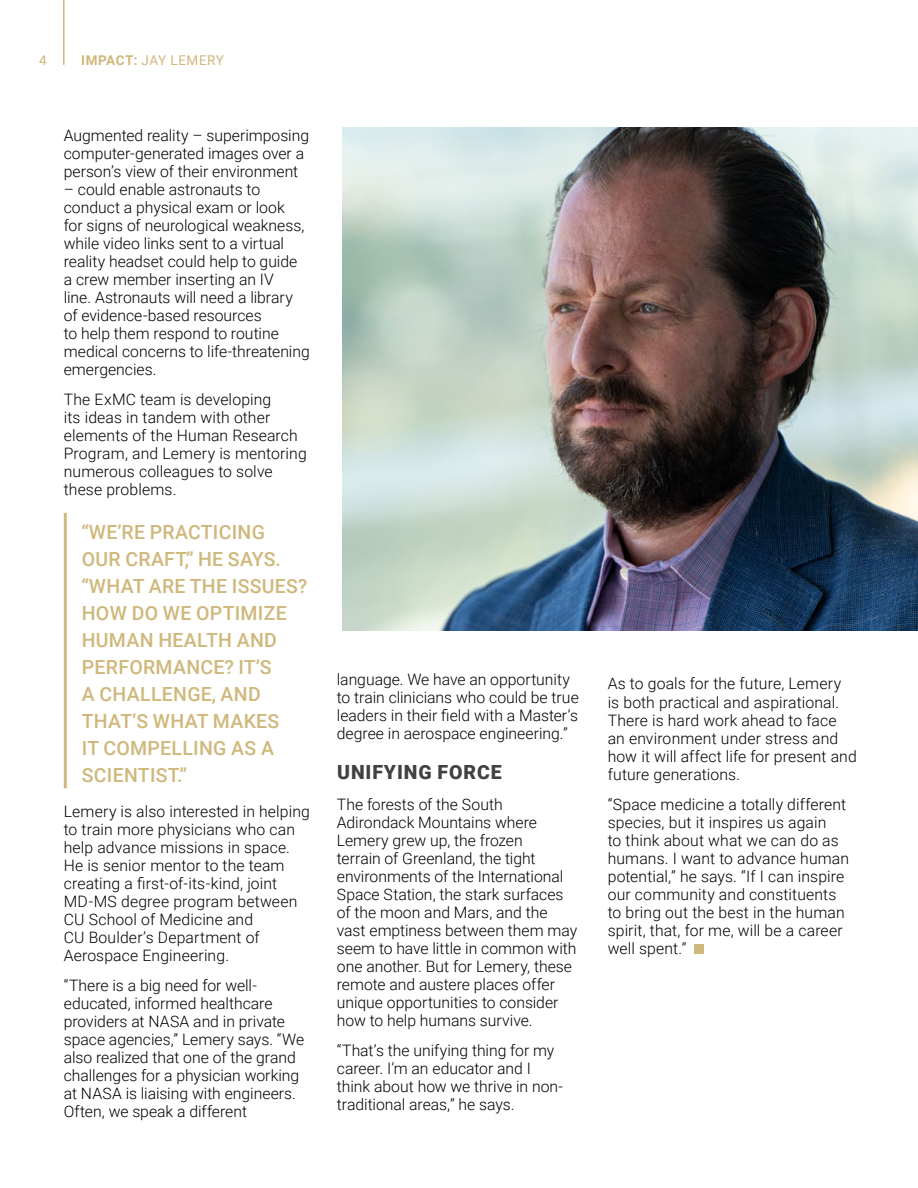
<style>
.page{position:relative;width:918px;height:1188px;background:#fff}
.page>*{position:absolute;margin:0;border:0;box-sizing:border-box;transform-origin:0 0}
.t1{font:500 19.5px/27px "Roboto";letter-spacing:.015em;color:#cfb87c}
.t2{font:900 19.5px "Roboto";letter-spacing:.045em;color:#414042}
.t3{font:300 15.75px/18px "Roboto";color:#000}
.t4{font:13.5px "Roboto";letter-spacing:.045em;color:#cfb87c}
.t5{font:13.5px "Roboto";color:#cfb87c}
.s1{font-weight:700}
</style>
<div class="page">
<img style="left:342px;top:128px;width:576px;height:502px">
<div style="left:695px;top:944px;width:9px;height:9px;background:#cfb87c"></div>
<hr style="left:64px;top:513px;width:3px;height:275px;background:#cfb87c">
<hr style="left:63px;top:0;width:2px;height:65px;background:#cfb87c">
<p class="t5" style="left:39px;top:51px;width:9px">4</p>
<p class="t4" style="left:81px;top:51px;width:144px"><span class="s1">IMPACT:</span> JAY LEMERY</p>
<p class="t3" style="left:64px;top:126px;width:247px">Augmented reality – superimposing computer-generated images over a person’s view of their environment</p>
<p class="t3" style="left:64px;top:180px;width:247px">– could enable astronauts to conduct a physical exam or look<br>for signs of neurological weakness, while video links sent to a virtual reality headset could help to guide<br>a crew member inserting an IV<br>line. Astronauts will need a library of evidence-based resources<br>to help them respond to routine medical concerns to life-threatening emergencies.</p>
<p class="t3" style="left:64px;top:390px;width:244px">The ExMC team is developing<br>its ideas in tandem with other elements of the Human Research<br>Program, and Lemery is mentoring numerous colleagues to solve these problems.</p>
<p class="t1" style="left:81px;top:518px;width:227px">“WE’RE PRACTICING<br>OUR CRAFT,” HE SAYS. “WHAT ARE THE ISSUES?<br>HOW DO WE OPTIMIZE<br>HUMAN HEALTH AND<br>PERFORMANCE? IT’S<br>A CHALLENGE, AND<br>THAT’S WHAT MAKES<br>IT COMPELLING AS A<br>SCIENTIST.”</p>
<p class="t3" style="left:64px;top:801px;width:248px">Lemery is also interested in helping to train more physicians who can help advance missions in space.<br>He is senior mentor to the team creating a first-of-its-kind, joint<br>MD-MS degree program between<br>CU School of Medicine and<br>CU Boulder’s Department of<br>Aerospace Engineering.</p>
<p class="t3" style="left:64px;top:975px;width:242px">“There is a big need for well&shy;educated, informed healthcare providers at NASA and in private space agencies,” Lemery says. “We also realized that one of the grand challenges for a physician working at NASA is liaising with engineers.<br>Often, we speak a different</p>
<p class="t3" style="left:337px;top:670px;width:243px">language. We have an opportunity to train clinicians who could be true leaders in their field with a Master’s degree in aerospace engineering.”</p>
<p class="t2" style="left:337px;top:758px;width:166px">UNIFYING FORCE</p>
<p class="t3" style="left:337px;top:795px;width:242px">The forests of the South<br>Adirondack Mountains where<br>Lemery grew up, the frozen<br>terrain of Greenland, the tight environments of the International<br>Space Station, the stark surfaces of the moon and Mars, and the vast emptiness between them may seem to have little in common with one another. But for Lemery, these remote and austere places offer unique opportunities to consider how to help humans survive.</p>
<p class="t3" style="left:337px;top:1041px;width:228px">“That’s the unifying thing for my career. I’m an educator and I think about how we thrive in non&shy;traditional areas,” he says.</p>
<p class="t3" style="left:608px;top:674px;width:251px">As to goals for the future, Lemery<br>is both practical and aspirational.<br>There is hard work ahead to face an environment under stress and how it will affect life for present and future generations.</p>
<p class="t3" style="left:608px;top:794px;width:243px">“Space medicine a totally different species, but it inspires us again<br>to think about what we can do as humans. I want to advance human potential,” he says. “If I can inspire our community and constituents to bring out the best in the human spirit, that, for me, will be a career well spent.”</p>
</div>
